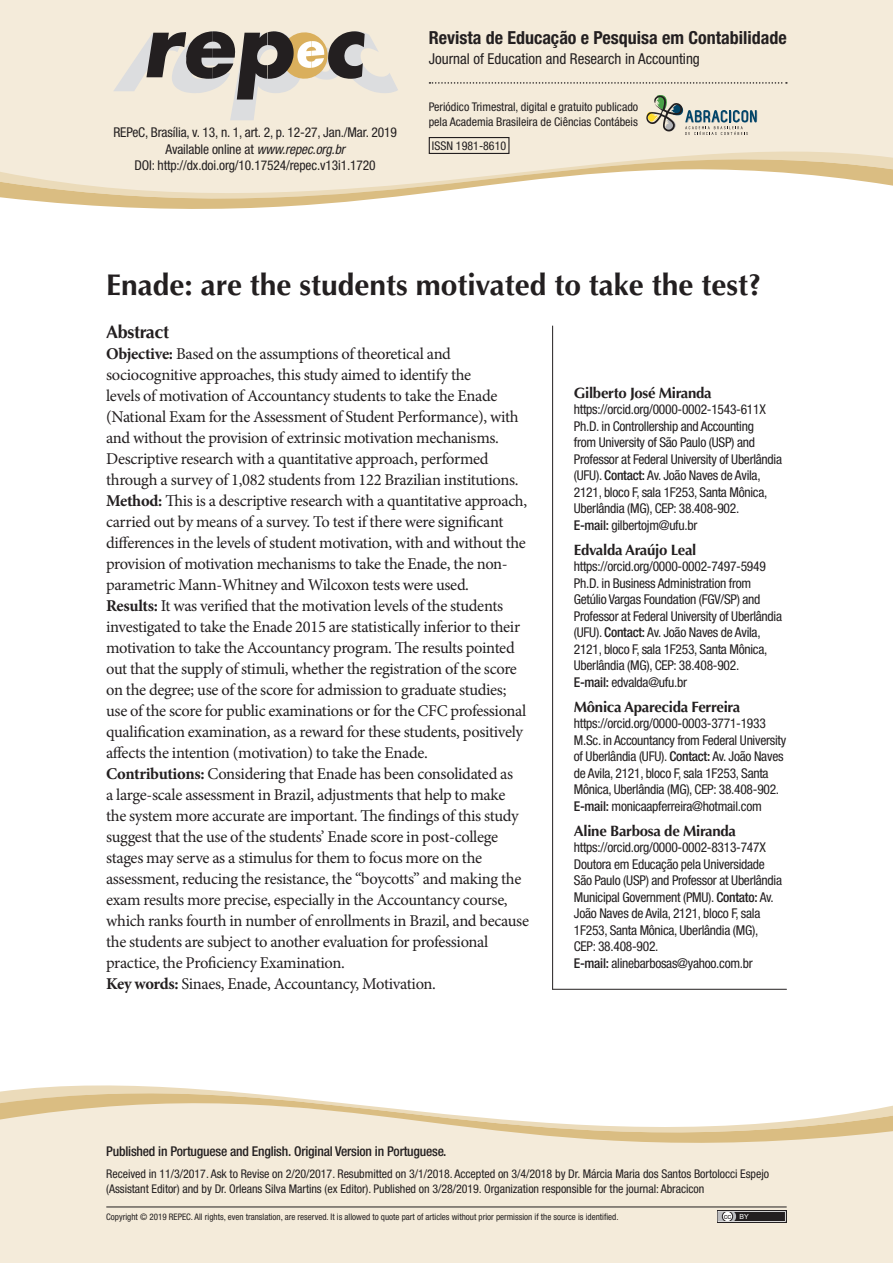
<style>
.page{position:relative;width:893px;height:1263px;background:#fff}
.page>*{position:absolute;margin:0;border:0;box-sizing:border-box;transform-origin:0 0}
.titulo_CAPA{font:700 30px "Optima LT Std";color:#231f20}
.t1{font:700 condensed 18px "Helvetica Neue LT Std";color:#231f20}
.resumo_TITULO{font:700 18px "Optima LT Std";letter-spacing:-.02em;color:#231f20}
.resumo_TEXTO{font:16.5px/21px "Minion Pro";letter-spacing:-.02em;color:#231f20}
.autor_NOME{font:700 15px "Optima LT Std";letter-spacing:-.02em;color:#231f20}
.t2{font:condensed 15px "Helvetica Neue LT Std";color:#231f20}
.autor_TEXTO{font:condensed 13.5px/16.5px "Helvetica Neue LT Std";letter-spacing:-.02em;color:#231f20}
.t3{font:500 condensed 13.5px "Helvetica Neue LT Std";letter-spacing:-.015em;color:#231f20}
.t4{font:condensed 12px/15px "Helvetica Neue LT Std";letter-spacing:-.005em;color:#231f20}
.t5{font:condensed 9px "Helvetica Neue LT Std";color:#231f20}
.t6{font:7.5px "Arial";color:#231f20}
.s1{font-style:italic}
.s2{font-weight:700}
.s3{font-weight:500}
.s4{font-size:7.05px;color:#fff}
</style>
<div class="page">
<div style="left:0;top:1179px;width:893px;height:84px;background:#f4ebda"></div>
<svg style="left:0;top:1085px;width:893px;height:94px;fill:#f4ebda"></svg>
<hr style="left:106px;top:1206px;width:681px;height:1px;background:#231f20">
<div style="left:717px;top:1210px;width:70px;height:13px;background:#231f20"></div>
<svg style="left:718px;top:1211px;width:68px;height:11px"></svg>
<div style="left:0;top:0;width:893px;height:125px;background:#f4ebda"></div>
<svg style="left:0;top:127px;width:893px;height:82px;fill:#f4ebda"></svg>
<svg style="left:113px;top:30px;width:285px;height:90px"></svg>
<svg style="left:644px;top:92px;width:114px;height:43px"></svg>
<svg style="left:429px;top:82px;width:358px;height:2px"></svg>
<div style="left:429px;top:137px;width:80px;height:17px;border:1px solid #231f20"></div>
<hr style="left:553px;top:989px;width:233px;height:1px;background:#231f20">
<hr style="left:552px;top:326px;width:1px;height:664px;background:#231f20">
<p class="autor_TEXTO" style="left:113px;top:124px;width:285px">REPeC, Brasília, v. 13, n. 1, art. 2, p. 12-27, Jan./Mar. 2019</p>
<p class="autor_TEXTO" style="left:165px;top:141px;width:181px">Available online at <span class="s1">www.repec.org.br</span></p>
<p class="autor_TEXTO" style="left:134px;top:157px;width:243px">DOI: http://dx.doi.org/10.17524/repec.v13i1.1720</p>
<p class="t1" style="left:429px;top:27px;width:359px">Revista de Educação e Pesquisa em Contabilidade</p>
<p class="t2" style="left:429px;top:50px;width:273px">Journal of Education and Research in Accounting</p>
<p class="t4" style="left:429px;top:99px;width:211px">Periódico Trimestral, digital e gratuito publicado pela Academia Brasileira de Ciências Contábeis</p>
<p class="t4" style="left:432px;top:138px;width:76px">ISSN 1981-8610</p>
<p class="titulo_CAPA" style="left:106px;top:267px;width:657px">Enade: are the students motivated to take the test?</p>
<p class="resumo_TITULO" style="left:106px;top:321px;width:64px">Abstract</p>
<p class="resumo_TEXTO" style="left:106px;top:343px;width:414px"><span class="s2">Objective:</span> Based on the assumptions of theoretical and sociocognitive approaches, this study aimed to identify the<br>levels of motivation of Accountancy students to take the Enade (National Exam for the Assessment of Student Performance), with and without the provision of extrinsic motivation mechanisms.<br>Descriptive research with a quantitative approach, performed through a survey of 1,082 students from 122 Brazilian institutions.</p>
<p class="resumo_TEXTO" style="left:106px;top:490px;width:422px"><span class="s2">Method:</span> This is a descriptive research with a quantitative approach, carried out by means of a survey. To test if there were significant differences in the levels of student motivation, with and without the provision of motivation mechanisms to take the Enade, the non&shy;parametric Mann-Whitney and Wilcoxon tests were used.</p>
<p class="resumo_TEXTO" style="left:106px;top:595px;width:422px"><span class="s2">Results:</span> It was verified that the motivation levels of the students investigated to take the Enade 2015 are statistically inferior to their motivation to take the Accountancy program. The results pointed out that the supply of stimuli, whether the registration of the score on the degree; use of the score for admission to graduate studies; use of the score for public examinations or for the CFC professional qualification examination, as a reward for these students, positively affects the intention (motivation) to take the Enade.</p>
<p class="resumo_TEXTO" style="left:106px;top:763px;width:424px"><span class="s2">Contributions:</span> Considering that Enade has been consolidated as<br>a large-scale assessment in Brazil, adjustments that help to make the system more accurate are important. The findings of this study suggest that the use of the students’ Enade score in post-college stages may serve as a stimulus for them to focus more on the assessment, reducing the resistance, the “boycotts” and making the exam results more precise, especially in the Accountancy course, which ranks fourth in number of enrollments in Brazil, and because the students are subject to another evaluation for professional practice, the Proficiency Examination.</p>
<p class="resumo_TEXTO" style="left:106px;top:973px;width:331px"><span class="s2">Key words:</span> Sinaes, Enade, Accountancy, Motivation.</p>
<p class="autor_NOME" style="left:574px;top:384px;width:139px">Gilberto José Miranda</p>
<p class="autor_TEXTO" style="left:574px;top:401px;width:193px">https://orcid.org/0000-0002-1543-611X</p>
<p class="autor_TEXTO" style="left:574px;top:418px;width:210px">Ph.D. in Controllership and Accounting<br>from University of São Paulo (USP) and Professor at Federal University of Uberlândia (UFU). <span class="s3">Contact:</span> Av. João Naves de Avila, 2121, bloco F, sala 1F253, Santa Mônica, Uberlândia (MG), CEP: 38.408-902.</p>
<p class="autor_TEXTO" style="left:574px;top:517px;width:125px"><span class="s3">E-mail:</span> gilbertojm@ufu.br</p>
<p class="autor_NOME" style="left:574px;top:541px;width:124px">Edvalda Araújo Leal</p>
<p class="autor_TEXTO" style="left:574px;top:558px;width:193px">https://orcid.org/0000-0002-7497-5949</p>
<p class="autor_TEXTO" style="left:574px;top:575px;width:210px">Ph.D. in Business Administration from Getúlio Vargas Foundation (FGV/SP) and Professor at Federal University of Uberlândia (UFU). <span class="s3">Contact:</span> Av. João Naves de Avila, 2121, bloco F, sala 1F253, Santa Mônica, Uberlândia (MG), CEP: 38.408-902.</p>
<p class="autor_TEXTO" style="left:574px;top:674px;width:115px"><span class="s3">E-mail:</span> edvalda@ufu.br</p>
<p class="autor_NOME" style="left:574px;top:698px;width:168px">Mônica Aparecida Ferreira</p>
<p class="autor_TEXTO" style="left:574px;top:715px;width:193px">https://orcid.org/0000-0003-3771-1933</p>
<p class="autor_TEXTO" style="left:574px;top:732px;width:214px">M.Sc. in Accountancy from Federal University of Uberlândia (UFU). <span class="s3">Contact:</span> Av. João Naves de Avila, 2121, bloco F, sala 1F253, Santa Mônica, Uberlândia (MG), CEP: 38.408-902.</p>
<p class="autor_TEXTO" style="left:574px;top:798px;width:189px"><span class="s3">E-mail:</span> monicaapferreira@hotmail.com</p>
<p class="autor_NOME" style="left:574px;top:822px;width:164px">Aline Barbosa de Miranda</p>
<p class="autor_TEXTO" style="left:574px;top:839px;width:193px">https://orcid.org/0000-0002-8313-747X</p>
<p class="autor_TEXTO" style="left:574px;top:856px;width:210px">Doutora em Educação pela Universidade São Paulo (USP) and Professor at Uberlândia Municipal Government (PMU). <span class="s3">Contato:</span> Av.<br>João Naves de Avila, 2121, bloco F, sala 1F253, Santa Mônica, Uberlândia (MG), CEP: 38.408-902.</p>
<p class="autor_TEXTO" style="left:574px;top:955px;width:180px"><span class="s3">E-mail:</span> alinebarbosas@yahoo.com.br</p>
<p class="t3" style="left:106px;top:1143px;width:342px">Published in Portuguese and English. Original Version in Portuguese.</p>
<p class="t4" style="left:106px;top:1166px;width:664px">Received in 11/3/2017. Ask to Revise on 2/20/2017. Resubmitted on 3/1/2018. Accepted on 3/4/2018 by Dr. Márcia Maria dos Santos Bortolocci Espejo (Assistant Editor) and by Dr. Orleans Silva Martins (ex Editor). Published on 3/28/2019. Organization responsible for the journal: Abracicon</p>
<p class="t5" style="left:106px;top:1212px;width:514px">Copyright © 2019 REPEC. All rights, even translation, are reserved. It is allowed to quote part of articles without prior permission if the source is identified.</p>
<p class="t6" style="left:724px;top:1211px;width:27px">cc <span class="s4">BY</span></p>
</div>
